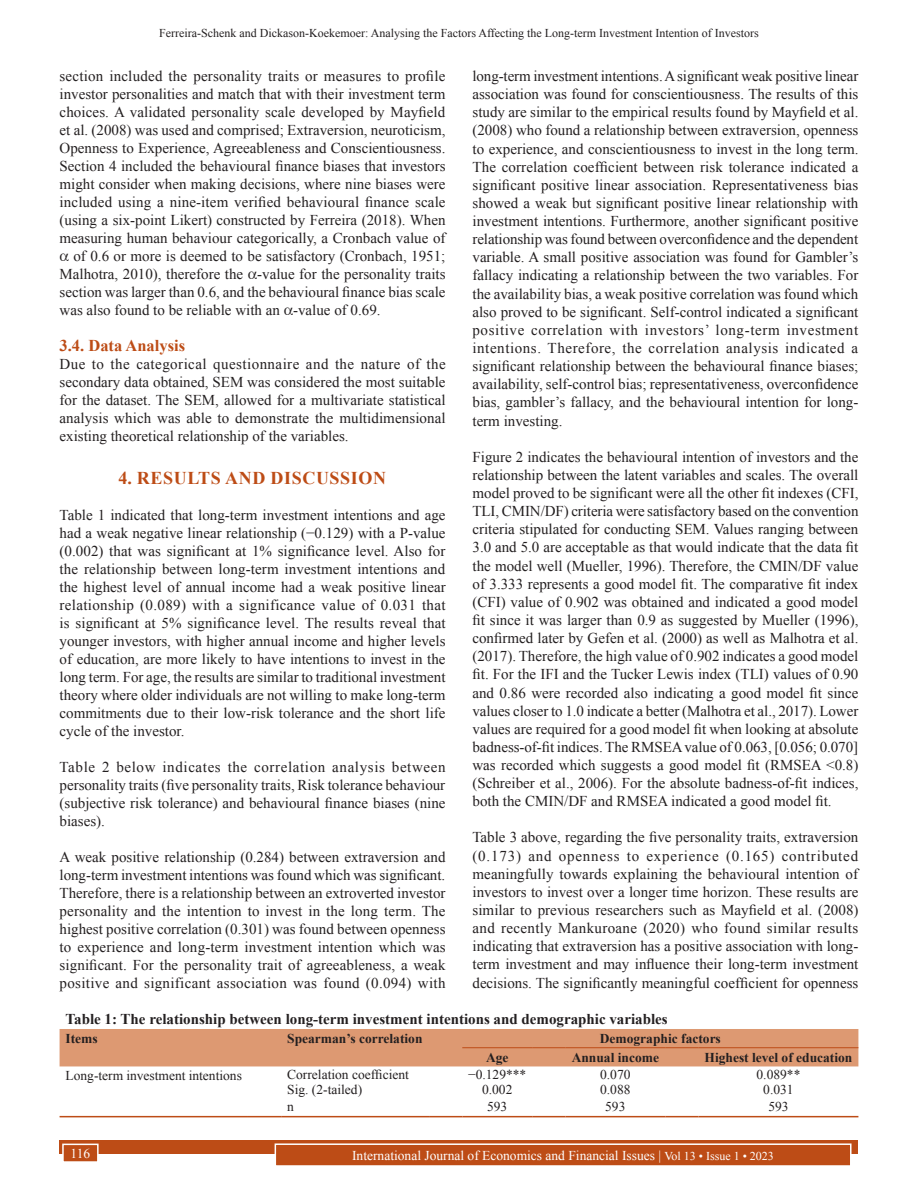
<style>
.page{position:relative;width:918px;height:1188px;background:#fff}
.page>*{position:absolute;margin:0;border:0;box-sizing:border-box;transform-origin:0 0}
.t1{font:700 18px "Times New Roman";letter-spacing:.035em;color:#bd4c16}
.t2{font:700 16.5px "Times New Roman";color:#bd4c16}
.TX{font:15px/18.1px "Times New Roman";color:#231f20;text-align:justify}
.TT{font:700 15px "Times New Roman";color:#231f20}
.TCH{font:700 13.5px "Times New Roman";color:#231f20}
.TB{font:13.5px "Times New Roman";color:#231f20}
.t3{font:13.5px "Times New Roman";color:#fff}
.TBL{font:13.5px "Times New Roman";color:#231f20}
.t4{font:12px "Times New Roman";color:#231f20}
.s1{font-size:12px}
</style>
<div class="page">
<div style="left:60px;top:1140px;width:798px;height:13px;background:#bd4c16"></div>
<div style="left:275px;top:1144px;width:576px;height:22px;background:#bd4c16"></div>
<div style="left:275px;top:1143px;width:577px;height:24px;border:2px solid #fff"></div>
<div style="left:63px;top:1144px;width:35px;height:18px;background:#bd4c16"></div>
<div style="left:62px;top:1144px;width:37px;height:19px;border:2px solid #fff"></div>
<div style="left:60px;top:1029px;width:798px;height:37px;background:#dd9972"></div>
<hr style="left:281px;top:1116px;width:148px;height:1px;background:#bd4c16">
<hr style="left:429px;top:1116px;width:33px;height:1px;background:#bd4c16">
<hr style="left:462px;top:1116px;width:70px;height:1px;background:#bd4c16">
<hr style="left:532px;top:1116px;width:33px;height:1px;background:#bd4c16">
<hr style="left:565px;top:1116px;width:100px;height:1px;background:#bd4c16">
<hr style="left:665px;top:1116px;width:34px;height:1px;background:#bd4c16">
<hr style="left:699px;top:1116px;width:159px;height:1px;background:#bd4c16">
<hr style="left:60px;top:1116px;width:188px;height:1px;background:#bd4c16">
<hr style="left:248px;top:1116px;width:33px;height:1px;background:#bd4c16">
<hr style="left:462px;top:1047px;width:70px;height:1px;background:#bd4c16">
<hr style="left:532px;top:1047px;width:33px;height:1px;background:#bd4c16">
<hr style="left:565px;top:1047px;width:100px;height:1px;background:#bd4c16">
<hr style="left:665px;top:1047px;width:34px;height:1px;background:#bd4c16">
<hr style="left:699px;top:1047px;width:159px;height:1px;background:#bd4c16">
<p class="t4" style="left:159px;top:25px;width:601px">Ferreira-Schenk and Dickason-Koekemoer: Analysing the Factors Affecting the Long-term Investment Intention of Investors</p>
<p class="TX" style="left:60px;top:66px;width:387px">section included the personality traits or measures to profile</p>
<p class="TX" style="left:60px;top:84px;width:387px">investor personalities and match that with their investment term</p>
<p class="TX" style="left:60px;top:102px;width:387px">choices. A validated personality scale developed by Mayfield</p>
<p class="TX" style="left:60px;top:120px;width:387px">et al. (2008) was used and comprised; Extraversion, neuroticism,</p>
<p class="TX" style="left:60px;top:138px;width:387px">Openness to Experience, Agreeableness and Conscientiousness.</p>
<p class="TX" style="left:60px;top:156px;width:387px">Section 4 included the behavioural finance biases that investors</p>
<p class="TX" style="left:60px;top:174px;width:387px">might consider when making decisions, where nine biases were</p>
<p class="TX" style="left:60px;top:192px;width:388px">included using a nine-item verified behavioural finance scale</p>
<p class="TX" style="left:60px;top:210px;width:387px">(using a six-point Likert) constructed by Ferreira (2018). When</p>
<p class="TX" style="left:60px;top:228px;width:387px">measuring human behaviour categorically, a Cronbach value of</p>
<p class="TX" style="left:73px;top:246px;width:373px">of 0.6 or more is deemed to be satisfactory (Cronbach, 1951;</p>
<p class="TX" style="left:60px;top:264px;width:387px">Malhotra, 2010), therefore the -value for the personality traits</p>
<p class="TX" style="left:60px;top:282px;width:387px">section was larger than 0.6, and the behavioural finance bias scale</p>
<p class="TX" style="left:60px;top:300px;width:323px">was also found to be reliable with an -value of 0.69.</p>
<h2 class="t2" style="left:60px;top:334px;width:127px">3.4. Data Analysis</h2>
<p class="TX" style="left:60px;top:354px;width:388px">Due to the categorical questionnaire and the nature of the secondary data obtained, SEM was considered the most suitable for the dataset. The SEM, allowed for a multivariate statistical analysis which was able to demonstrate the multidimensional existing theoretical relationship of the variables.</p>
<h1 class="t1" style="left:118px;top:465px;width:269px">4. RESULTS AND DISCUSSION</h1>
<p class="TX" style="left:60px;top:505px;width:388px">Table 1 indicated that long-term investment intentions and age had a weak negative linear relationship (−0.129) with a P-value (0.002) that was significant at 1% significance level. Also for the relationship between long-term investment intentions and the highest level of annual income had a weak positive linear relationship (0.089) with a significance value of 0.031 that is significant at 5% significance level. The results reveal that younger investors, with higher annual income and higher levels of education, are more likely to have intentions to invest in the long term. For age, the results are similar to traditional investment theory where older individuals are not willing to make long-term commitments due to their low-risk tolerance and the short life cycle of the investor.</p>
<p class="TX" style="left:60px;top:757px;width:388px">Table 2 below indicates the correlation analysis between personality traits (five personality traits, Risk tolerance behaviour (subjective risk tolerance) and behavioural finance biases (nine biases).</p>
<p class="TX" style="left:60px;top:847px;width:388px">A weak positive relationship (0.284) between extraversion and long-term investment intentions was found which was significant.<br>Therefore, there is a relationship between an extroverted investor personality and the intention to invest in the long term. The highest positive correlation (0.301) was found between openness to experience and long-term investment intention which was significant. For the personality trait of agreeableness, a weak positive and significant association was found (0.094) with</p>
<p class="TX" style="left:472px;top:66px;width:387px">long-term investment intentions. Asignificant weak positive linear association was found for conscientiousness. The results of this study are similar to the empirical results found by Mayfield et al. (2008) who found a relationship between extraversion, openness to experience, and conscientiousness to invest in the long term.<br>The correlation coefficient between risk tolerance indicated a significant positive linear association. Representativeness bias showed a weak but significant positive linear relationship with investment intentions. Furthermore, another significant positive relationship was found between overconfidence and the dependent variable. A small positive association was found for Gambler’s fallacy indicating a relationship between the two variables. For the availability bias, a weak positive correlation was found which also proved to be significant. Self-control indicated a significant positive correlation with investors’ long-term investment intentions. Therefore, the correlation analysis indicated a significant relationship between the behavioural finance biases; availability, self-control bias; representativeness, overconfidence bias, gambler’s fallacy, and the behavioural intention for long&shy;term investing.</p>
<p class="TX" style="left:472px;top:447px;width:388px">Figure 2 indicates the behavioural intention of investors and the relationship between the latent variables and scales. The overall model proved to be significant were all the other fit indexes (CFI, TLI, CMIN/DF) criteria were satisfactory based on the convention criteria stipulated for conducting SEM. Values ranging between 3.0 and 5.0 are acceptable as that would indicate that the data fit the model well (Mueller, 1996). Therefore, the CMIN/DF value of 3.333 represents a good model fit. The comparative fit index (CFI) value of 0.902 was obtained and indicated a good model fit since it was larger than 0.9 as suggested by Mueller (1996), confirmed later by Gefen et al. (2000) as well as Malhotra et al. (2017). Therefore, the high value of 0.902 indicates a good model fit. For the IFI and the Tucker Lewis index (TLI) values of 0.90 and 0.86 were recorded also indicating a good model fit since values closer to 1.0 indicate a better (Malhotra et al., 2017). Lower values are required for a good model fit when looking at absolute badness-of-fit indices. The RMSEA value of 0.063, [0.056; 0.070] was recorded which suggests a good model fit (RMSEA &lt;0.8) (Schreiber et al., 2006). For the absolute badness-of-fit indices, both the CMIN/DF and RMSEA indicated a good model fit.</p>
<p class="TX" style="left:472px;top:828px;width:388px">Table 3 above, regarding the five personality traits, extraversion (0.173) and openness to experience (0.165) contributed meaningfully towards explaining the behavioural intention of investors to invest over a longer time horizon. These results are similar to previous researchers such as Mayfield et al. (2008) and recently Mankuroane (2020) who found similar results indicating that extraversion has a positive association with long&shy;term investment and may influence their long-term investment decisions. The significantly meaningful coefficient for openness</p>
<p class="TT" style="left:66px;top:1008px;width:604px">Table 1: The relationship between long‑term investment intentions and demographic variables</p>
<p class="TCH" style="left:66px;top:1029px;width:34px">Items</p>
<p class="TCH" style="left:287px;top:1029px;width:137px">Spearman’s correlation</p>
<p class="TCH" style="left:600px;top:1029px;width:123px">Demographic factors</p>
<p class="TCH" style="left:486px;top:1048px;width:24px">Age</p>
<p class="TCH" style="left:572px;top:1048px;width:89px">Annual income</p>
<p class="TCH" style="left:705px;top:1048px;width:149px">Highest level of education</p>
<p class="TBL" style="left:66px;top:1066px;width:178px">Long‑term investment intentions</p>
<p class="TB" style="left:287px;top:1065px;width:123px">Correlation coefficient</p>
<p class="TB" style="left:468px;top:1065px;width:59px">−0.129***</p>
<p class="TB" style="left:600px;top:1065px;width:32px">0.070</p>
<p class="TB" style="left:757px;top:1065px;width:45px">0.089**</p>
<p class="TB" style="left:287px;top:1080px;width:76px">Sig. (2‑tailed)</p>
<p class="TB" style="left:482px;top:1080px;width:32px">0.002</p>
<p class="TB" style="left:600px;top:1080px;width:32px">0.088</p>
<p class="TB" style="left:763px;top:1080px;width:32px">0.031</p>
<p class="TBL" style="left:287px;top:1097px;width:8px">n</p>
<p class="TBL" style="left:487px;top:1097px;width:22px">593</p>
<p class="TBL" style="left:605px;top:1097px;width:22px">593</p>
<p class="TBL" style="left:768px;top:1097px;width:22px">593</p>
<p class="t3" style="left:71px;top:1144px;width:21px">116</p>
<p class="t3" style="left:352px;top:1146px;width:423px">International Journal of Economics and Financial Issues | <span class="s1">Vol 13 • Issue 1 • 2023</span></p>
</div>
